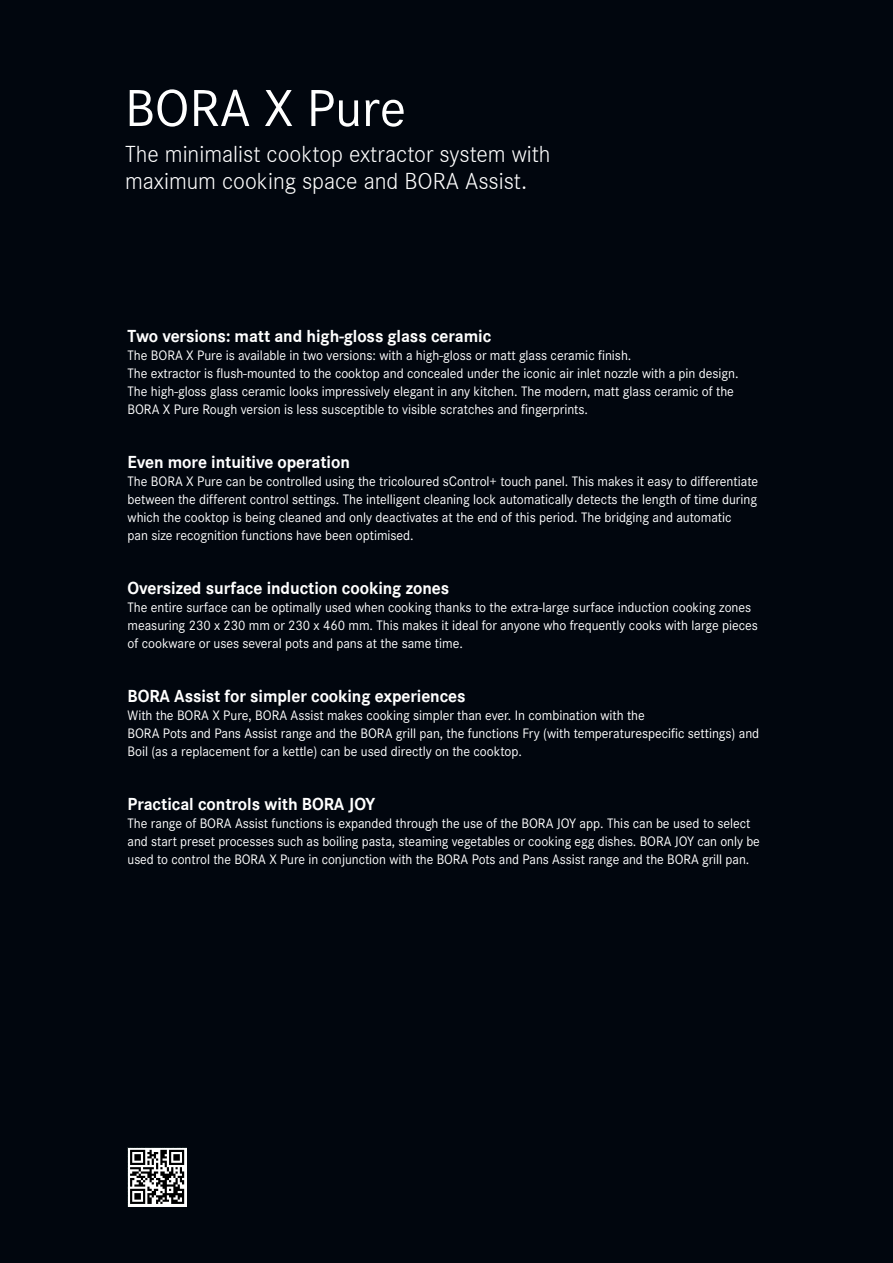
<style>
.page{position:relative;width:893px;height:1263px;background:#01060e}
.page>*{position:absolute;margin:0;border:0;box-sizing:border-box;transform-origin:0 0}
.Headline{font:54px "Corporate S Global";color:#fff}
.Vorspann{font:300 24px/27px "Corporate S Global";color:#fff}
.Highlights_headline{font:700 18px "Corporate S Global";letter-spacing:-.005em;color:#fff}
.Highlights_text{font:14.25px/18px "Corporate S Global";letter-spacing:-.005em;color:#fff}
.t1{font:13.5px/14.4px "Corporate S";color:#fff}
</style>
<div class="page">
<svg style="left:128px;top:1148px;width:58px;height:58px"></svg>
<svg style="left:130px;top:1150px;width:54px;height:54px"></svg>
<p class="Headline" style="left:125px;top:76px;width:283px">BORA X Pure</p>
<p class="Vorspann" style="left:125px;top:141px;width:427px">The minimalist cooktop extractor system with maximum cooking space and BORA Assist.</p>
<p class="t1" style="left:140px;top:104px;width:73px">Available for delivery from</p>
<p class="Highlights_headline" style="left:128px;top:325px;width:365px">Two versions: matt and high-gloss glass ceramic</p>
<p class="Highlights_text" style="left:128px;top:346px;width:613px">The BORA X Pure is available in two versions: with a high-gloss or matt glass ceramic finish.<br>The extractor is flush-mounted to the cooktop and concealed under the iconic air inlet nozzle with a pin design.<br>The high-gloss glass ceramic looks impressively elegant in any kitchen. The modern, matt glass ceramic of the BORA X Pure Rough version is less susceptible to visible scratches and fingerprints.</p>
<p class="Highlights_headline" style="left:128px;top:451px;width:224px">Even more intuitive operation</p>
<p class="Highlights_text" style="left:128px;top:472px;width:632px">The BORA X Pure can be controlled using the tricoloured sControl+ touch panel. This makes it easy to differentiate between the different control settings. The intelligent cleaning lock automatically detects the length of time during which the cooktop is being cleaned and only deactivates at the end of this period. The bridging and automatic<br>pan size recognition functions have been optimised.</p>
<p class="Highlights_headline" style="left:128px;top:577px;width:323px">Oversized surface induction cooking zones</p>
<p class="Highlights_text" style="left:128px;top:598px;width:632px">The entire surface can be optimally used when cooking thanks to the extra-large surface induction cooking zones measuring 230 x 230 mm or 230 x 460 mm. This makes it ideal for anyone who frequently cooks with large pieces of cookware or uses several pots and pans at the same time.</p>
<p class="Highlights_headline" style="left:128px;top:685px;width:340px">BORA Assist for simpler cooking experiences</p>
<p class="Highlights_text" style="left:128px;top:706px;width:633px">With the BORA X Pure, BORA Assist makes cooking simpler than ever. In combination with the<br>BORA Pots and Pans Assist range and the BORA grill pan, the functions Fry (with temperaturespecific settings) and<br>Boil (as a replacement for a kettle) can be used directly on the cooktop.</p>
<p class="Highlights_headline" style="left:128px;top:793px;width:249px">Practical controls with BORA JOY</p>
<p class="Highlights_text" style="left:128px;top:814px;width:634px">The range of BORA Assist functions is expanded through the use of the BORA JOY app. This can be used to select and start preset processes such as boiling pasta, steaming vegetables or cooking egg dishes. BORA JOY can only be used to control the BORA X Pure in conjunction with the BORA Pots and Pans Assist range and the BORA grill pan.</p>
</div>
